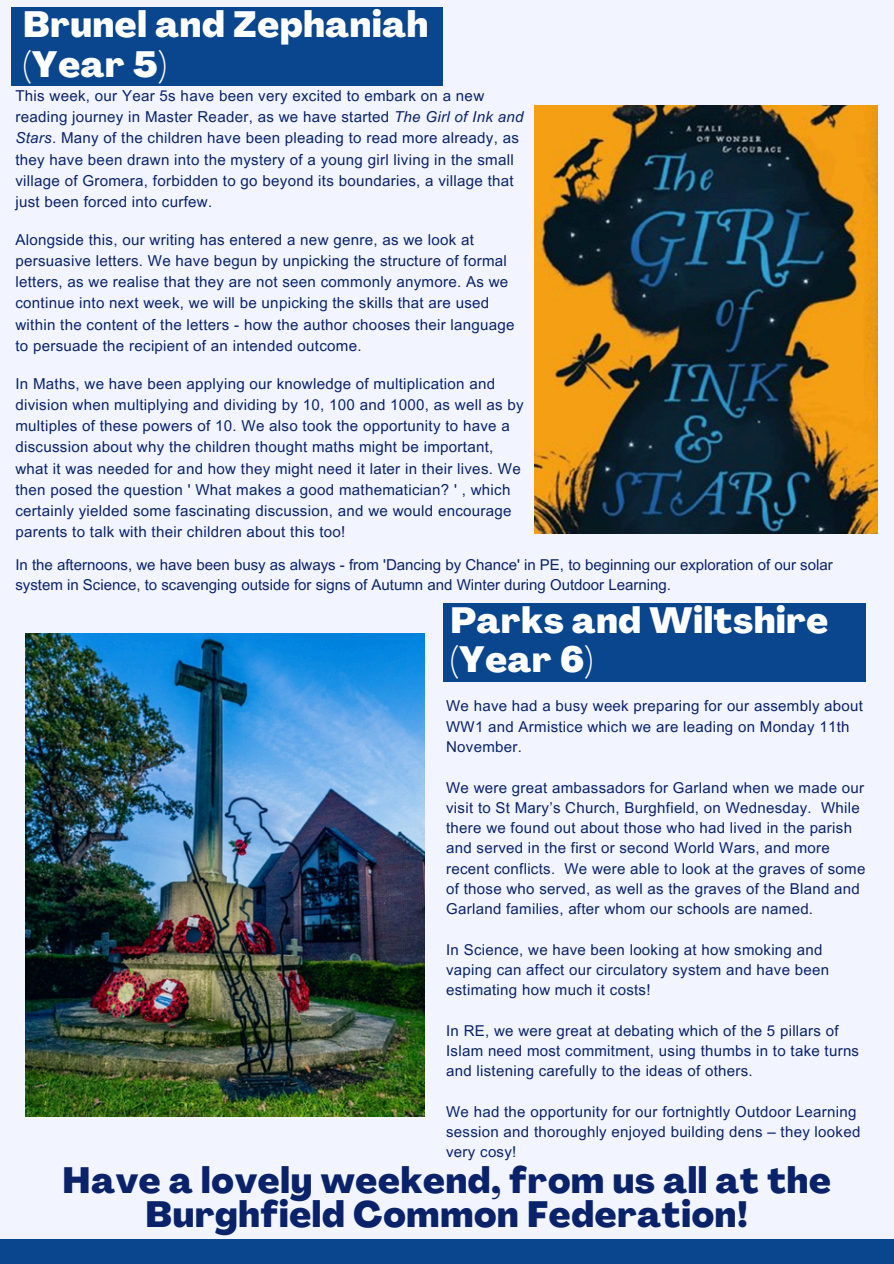
<style>
.page{position:relative;width:894px;height:1264px;background:#fff}
.page>*{position:absolute;margin:0;border:0;box-sizing:border-box;transform-origin:0 0}
.t1{font:800 36px/33.8px "Agrandir";letter-spacing:.02em;color:#0a2269;text-align:center}
.t2{font:800 36px/39.3px "Agrandir";letter-spacing:.02em;color:#fff}
.t3{font:800 35.85px/39.3px "Agrandir";letter-spacing:.02em;color:#fff}
.t4{font:15px/21.1px "Arial MT Pro";letter-spacing:.02em;color:#0a2269}
.t5{font:15px/20.2px "Arial MT Pro";color:#0a2269}
.s1{font-style:italic}
</style>
<div class="page">
<div style="left:0;top:0;width:893px;height:1263px;background:#f2f5ff"></div>
<div style="left:12px;top:7px;width:430px;height:79px;background:#09468d"></div>
<div style="left:0;top:1239px;width:893px;height:24px;background:#09468d"></div>
<div style="left:442px;top:603px;width:423px;height:79px;background:#09468d"></div>
<img style="left:534px;top:105px;width:343px;height:428px">
<img style="left:25px;top:633px;width:399px;height:483px">
<p class="t2" style="left:23px;top:9px;width:406px">Brunel and Zephaniah (Year 5)</p>
<p class="t4" style="left:15px;top:87px;width:509px">This week, our Year 5s have been very excited to embark on a new reading journey in Master Reader, as we have started <span class="s1">The Girl of Ink and Stars</span>. Many of the children have been pleading to read more already, as they have been drawn into the mystery of a young girl living in the small village of Gromera, forbidden to go beyond its boundaries, a village that just been forced into curfew.</p>
<p class="t4" style="left:15px;top:231px;width:500px">Alongside this, our writing has entered a new genre, as we look at persuasive letters. We have begun by unpicking the structure of formal letters, as we realise that they are not seen commonly anymore. As we continue into next week, we will be unpicking the skills that are used within the content of the letters - how the author chooses their language to persuade the recipient of an intended outcome.</p>
<p class="t4" style="left:15px;top:375px;width:509px">In Maths, we have been applying our knowledge of multiplication and division when multiplying and dividing by 10, 100 and 1000, as well as by multiples of these powers of 10. We also took the opportunity to have a discussion about why the children thought maths might be important, what it was needed for and how they might need it later in their lives. We then posed the question ' What makes a good mathematician? ' , which certainly yielded some fascinating discussion, and we would encourage parents to talk with their children about this too!</p>
<h1 class="t5" style="left:15px;top:556px;width:818px">In the afternoons, we have been busy as always - from 'Dancing by Chance' in PE, to beginning our exploration of our solar system in Science, to scavenging outside for signs of Autumn and Winter during Outdoor Learning.</h1>
<p class="t3" style="left:450px;top:604px;width:379px">Parks and Wiltshire (Year 6)</p>
<h1 class="t4" style="left:446px;top:698px;width:418px;line-height:20.2px">We have had a busy week preparing for our assembly about<br>WW1 and Armistice which we are leading on Monday 11th<br>November.</h1>
<p class="t4" style="left:446px;top:779px;width:420px;line-height:20.2px">We were great ambassadors for Garland when we made our visit to St Mary’s Church, Burghfield, on Wednesday. While there we found out about those who had lived in the parish and served in the first or second World Wars, and more recent conflicts. We were able to look at the graves of some of those who served, as well as the graves of the Bland and Garland families, after whom our schools are named.</p>
<p class="t4" style="left:446px;top:941px;width:384px;line-height:20.2px">In Science, we have been looking at how smoking and vaping can affect our circulatory system and have been estimating how much it costs!</p>
<p class="t4" style="left:446px;top:1022px;width:414px;line-height:20.2px">In RE, we were great at debating which of the 5 pillars of<br>Islam need most commitment, using thumbs in to take turns and listening carefully to the ideas of others.</p>
<p class="t4" style="left:446px;top:1103px;width:415px;line-height:20.2px">We had the opportunity for our fortnightly Outdoor Learning session and thoroughly enjoyed building dens – they looked very cosy!</p>
<p class="t1" style="left:63px;top:1167px;width:769px">Have a lovely weekend, from us all at the<br>Burghfield Common Federation!</p>
</div>
